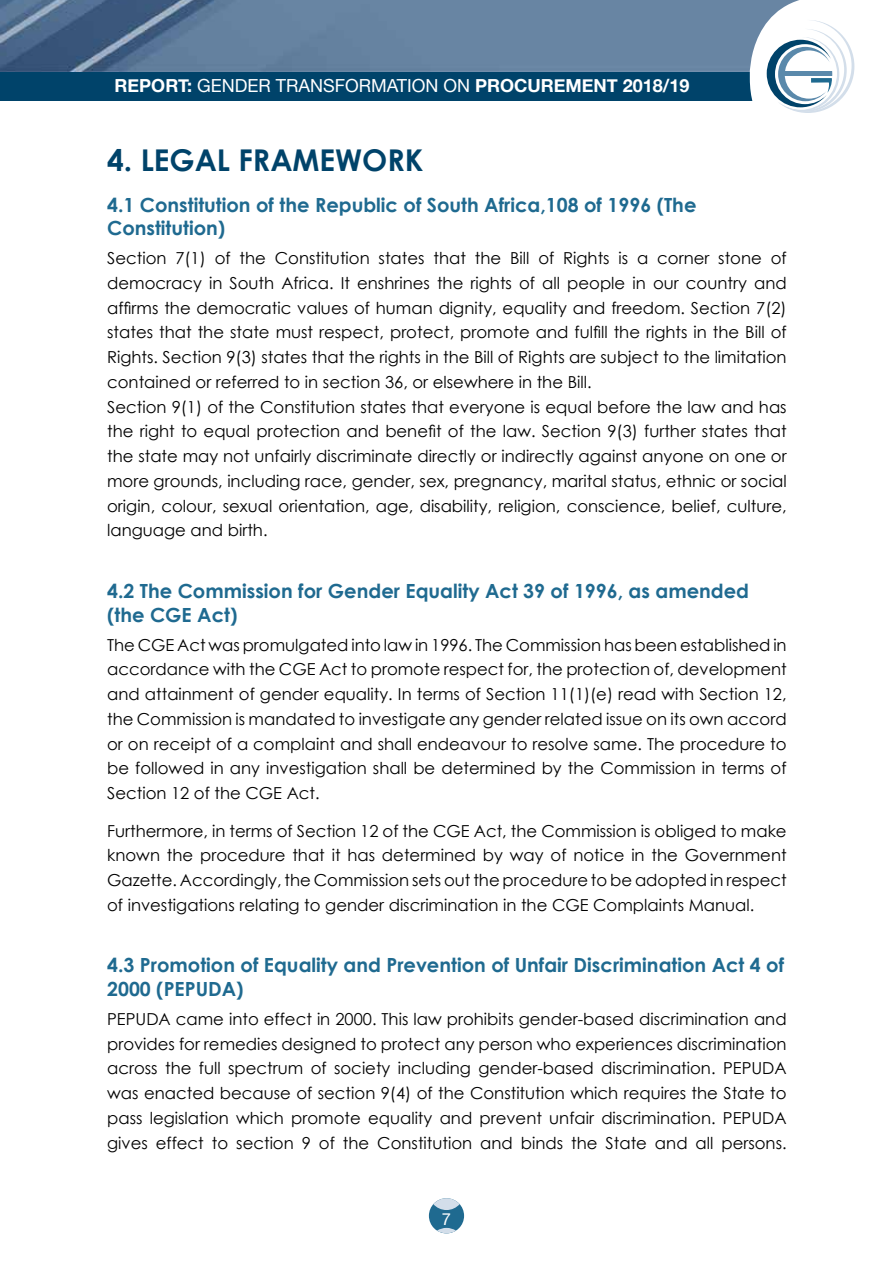
<style>
.page{position:relative;width:893px;height:1263px;background:#fff}
.page>*{position:absolute;margin:0;border:0;box-sizing:border-box;transform-origin:0 0}
.t1{font:700 30px "Century Gothic";color:#00436a}
.t2{font:700 19.5px/23.4px "Century Gothic";color:#1f6a90}
.t3{font:700 18px "Helvetica Neue";color:#fff}
.t4{font:16.5px/24.8px "Century Gothic";color:#000;text-align:justify}
.t5{font:16.5px "Helvetica Neue";color:#fff}
.s1{font-weight:400}
</style>
<div class="page">
<div style="left:0;top:71px;width:884px;height:30px;background:#00436a"></div>
<img style="left:0;top:0;width:750px;height:72px">
<div style="left:429px;top:1198px;width:35px;height:35px;background:#1f6a90;border-radius:50%"></div>
<div style="left:437px;top:1228px;width:19px;height:5px;background:#d3deea;border-radius:50%"></div>
<svg style="left:433px;top:1198px;width:27px;height:12px"></svg>
<svg style="left:750px;top:0;width:134px;height:113px"></svg>
<hr style="left:784px;top:72px;width:48px;height:4px;background:#5a89ab">
<p class="t3" style="left:115px;top:71px;width:576px">REPORT: <span class="s1">GENDER TRANSFORMATION ON</span> PROCUREMENT 2018/19</p>
<h1 class="t1" style="left:107px;top:138px;width:318px">4. LEGAL FRAMEWORK</h1>
<p class="t2" style="left:107px;top:192px;width:591px">4.1 Constitution of the Republic of South Africa,108 of 1996 (The<br>Constitution)</p>
<p class="t4" style="left:107px;top:246px;width:681px;text-align:left">Section 7(1) of the Constitution states that the Bill of Rights is a corner stone of democracy in South Africa. It enshrines the rights of all people in our country and affirms the democratic values of human dignity, equality and freedom. Section 7(2) states that the state must respect, protect, promote and fulfill the rights in the Bill of Rights. Section 9(3) states that the rights in the Bill of Rights are subject to the limitation contained or referred to in section 36, or elsewhere in the Bill.<br>Section 9(1) of the Constitution states that everyone is equal before the law and has the right to equal protection and benefit of the law. Section 9(3) further states that the state may not unfairly discriminate directly or indirectly against anyone on one or more grounds, including race, gender, sex, pregnancy, marital status, ethnic or social origin, colour, sexual orientation, age, disability, religion, conscience, belief, culture, language and birth.</p>
<p class="t2" style="left:107px;top:578px;width:643px">4.2 The Commission for Gender Equality Act 39 of 1996, as amended (the CGE Act)</p>
<p class="t4" style="left:107px;top:632px;width:681px">The CGE Act was promulgated into law in 1996. The Commission has been established in accordance with the CGE Act to promote respect for, the protection of, development and attainment of gender equality. In terms of Section 11(1)(e) read with Section 12, the Commission is mandated to investigate any gender related issue on its own accord or on receipt of a complaint and shall endeavour to resolve same. The procedure to be followed in any investigation shall be determined by the Commission in terms of Section 12 of the CGE Act.</p>
<p class="t4" style="left:107px;top:818px;width:681px">Furthermore, in terms of Section 12 of the CGE Act, the Commission is obliged to make known the procedure that it has determined by way of notice in the Government Gazette. Accordingly, the Commission sets out the procedure to be adopted in respect of investigations relating to gender discrimination in the CGE Complaints Manual.</p>
<p class="t2" style="left:107px;top:953px;width:679px">4.3 Promotion of Equality and Prevention of Unfair Discrimination Act 4 of<br>2000 (PEPUDA)</p>
<p class="t4" style="left:107px;top:1006px;width:681px">PEPUDA came into effect in 2000. This law prohibits gender-based discrimination and provides for remedies designed to protect any person who experiences discrimination across the full spectrum of society including gender-based discrimination. PEPUDA was enacted because of section 9(4) of the Constitution which requires the State to pass legislation which promote equality and prevent unfair discrimination. PEPUDA gives effect to section 9 of the Constitution and binds the State and all persons.</p>
<p class="t5" style="left:442px;top:1207px;width:11px">7</p>
</div>
